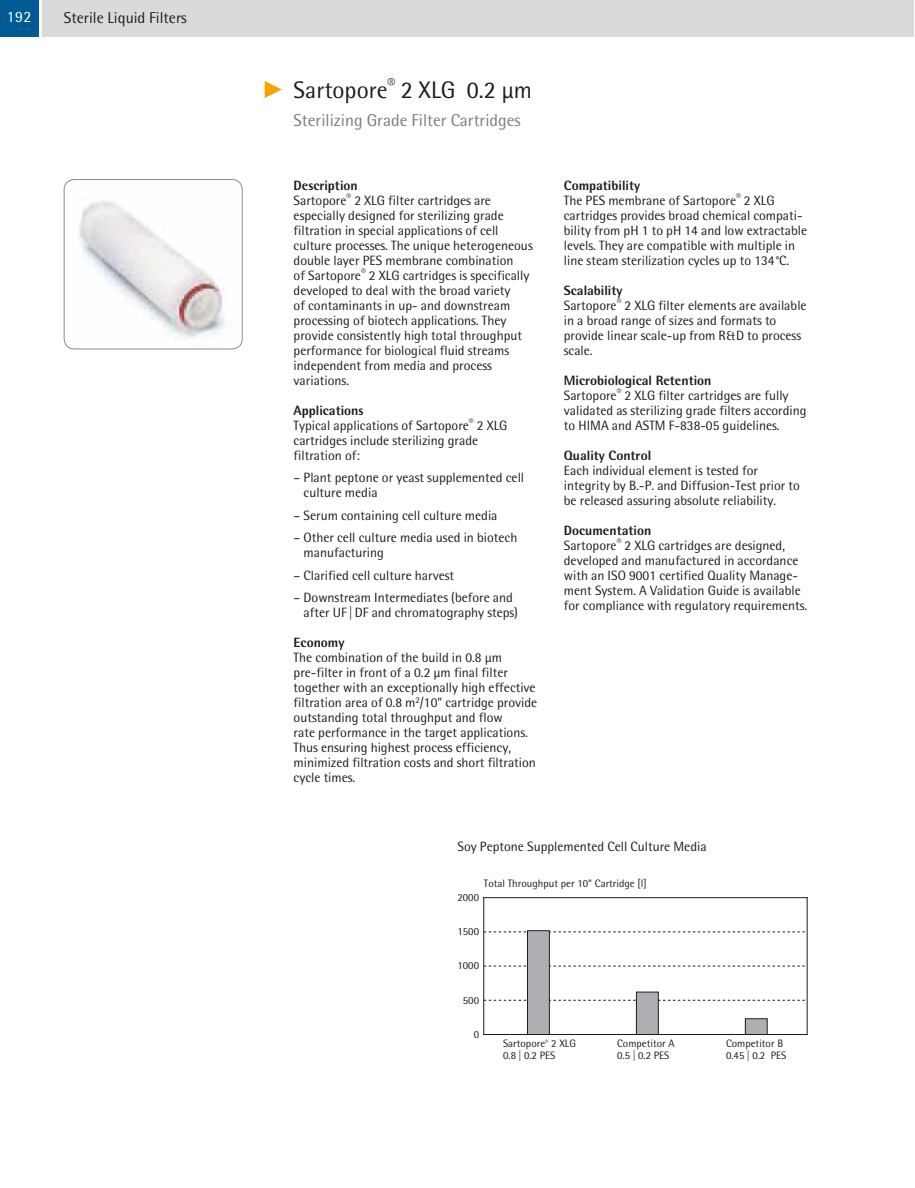
<style>
.page{position:relative;width:915px;height:1188px;background:#fff}
.page>*{position:absolute;margin:0;border:0;box-sizing:border-box;transform-origin:0 0}
.t1{font:24px "Sartorius Rotis Sans";color:#1b1c20}
.t2{font:17.25px "Sartorius Rotis Sans";color:#7c7b7f}
.t3{font:15.75px "Sartorius Rotis Sans";color:#1b1c20}
.t4{font:15.75px "Sartorius Rotis Sans";color:#fff}
.t5{font:13.5px/15px "Sartorius Rotis Sans";color:#1b1c20}
.t6{font:800 13.5px "Sartorius Rotis Sans";color:#1b1c20}
.t7{font:10.8px/12px "Sartorius Rotis Sans";color:#1b1c20}
.s1{font-weight:800}
</style>
<div class="page">
<svg style="left:264px;top:81px;width:17px;height:17px"></svg>
<div style="left:43px;top:0;width:871px;height:37px;background:#d8dadc"></div>
<div style="left:0;top:0;width:38px;height:37px;background:#005a93"></div>
<img style="left:64px;top:179px;width:178px;height:170px;border-radius:11px">
<div style="left:64px;top:179px;width:178px;height:170px;border:1px solid #8d8c90;border-radius:10px"></div>
<svg style="left:484px;top:932px;width:321px;height:1px"></svg>
<svg style="left:484px;top:966px;width:321px;height:1px"></svg>
<svg style="left:484px;top:1000px;width:321px;height:1px"></svg>
<div style="left:527px;top:931px;width:22px;height:104px;background:#aeafb2"></div>
<div style="left:527px;top:930px;width:22px;height:105px;border:1px solid #1b1c20"></div>
<div style="left:636px;top:992px;width:22px;height:43px;background:#aeafb2"></div>
<div style="left:636px;top:992px;width:22px;height:43px;border:1px solid #1b1c20"></div>
<div style="left:745px;top:1019px;width:22px;height:16px;background:#aeafb2"></div>
<div style="left:744px;top:1018px;width:23px;height:17px;border:1px solid #1b1c20"></div>
<hr style="left:483px;top:898px;width:1px;height:137px;background:#1b1c20">
<hr style="left:483px;top:897px;width:323px;height:1px;background:#1b1c20">
<hr style="left:806px;top:898px;width:1px;height:137px;background:#1b1c20">
<hr style="left:483px;top:1034px;width:323px;height:1px;background:#1b1c20">
<p class="t4" style="left:7px;top:8px;width:26px">192</p>
<p class="t3" style="left:64px;top:8px;width:124px">Sterile Liquid Filters</p>
<h1 class="t1" style="left:293px;top:75px;width:240px">Sartopore<sup>®</sup> 2 XLG 0.2 μm</h1>
<p class="t2" style="left:293px;top:110px;width:228px">Sterilizing Grade Filter Cartridges</p>
<p class="t5" style="left:293px;top:178px;width:240px"><span class="s1">Description<br></span>Sartopore<sup>®</sup> 2 XLG filter cartridges are especially designed for sterilizing grade filtration in special applications of cell culture processes. The unique heterogeneous double layer PES membrane combination<br>of Sartopore<sup>®</sup> 2 XLG cartridges is specifically developed to deal with the broad variety<br>of contaminants in up- and downstream processing of biotech applications. They provide consistently high total throughput performance for biological fluid streams independent from media and process variations.</p>
<p class="t5" style="left:293px;top:403px;width:215px"><span class="s1">Applications<br></span>Typical applications of Sartopore<sup>®</sup> 2 XLG cartridges include sterilizing grade filtration of:</p>
<p class="t5" style="left:303px;top:470px;width:222px;text-indent:-10px">– Plant peptone or yeast supplemented cell culture media</p>
<p class="t5" style="left:293px;top:508px;width:205px">– Serum containing cell culture media</p>
<p class="t5" style="left:303px;top:530px;width:215px;text-indent:-10px">– Other cell culture media used in biotech manufacturing</p>
<p class="t5" style="left:293px;top:568px;width:162px">– Clarified cell culture harvest</p>
<p class="t5" style="left:303px;top:590px;width:216px;text-indent:-10px">– Downstream Intermediates (before and after UF | DF and chromatography steps)</p>
<p class="t6" style="left:293px;top:638px;width:52px">Economy</p>
<p class="t5" style="left:293px;top:650px;width:245px">The combination of the build in 0.8 μm pre-filter in front of a 0.2 μm final filter together with an exceptionally high effective filtration area of 0.8 m<sup>2</sup>/10” cartridge provide outstanding total throughput and flow<br>rate performance in the target applications.<br>Thus ensuring highest process efficiency, minimized filtration costs and short filtration cycle times.</p>
<p class="t5" style="left:563px;top:178px;width:244px"><span class="s1">Compatibility<br></span>The PES membrane of Sartopore<sup>®</sup> 2 XLG cartridges provides broad chemical compati&shy;bility from pH 1 to pH 14 and low extractable levels. They are compatible with multiple in line steam sterilization cycles up to 134°C.</p>
<p class="t5" style="left:563px;top:283px;width:244px"><span class="s1">Scalability<br></span>Sartopore<sup>®</sup> 2 XLG filter elements are available in a broad range of sizes and formats to provide linear scale-up from R&amp;D to process scale.</p>
<p class="t5" style="left:563px;top:373px;width:244px"><span class="s1">Microbiological Retention<br></span>Sartopore<sup>®</sup> 2 XLG filter cartridges are fully validated as sterilizing grade filters according to HIMA and ASTM F-838-05 guidelines.</p>
<p class="t6" style="left:563px;top:450px;width:89px">Quality Control</p>
<p class="t5" style="left:563px;top:463px;width:237px">Each individual element is tested for integrity by B.-P. and Diffusion-Test prior to be released assuring absolute reliability.</p>
<p class="t5" style="left:563px;top:523px;width:245px"><span class="s1">Documentation<br></span>Sartopore<sup>®</sup> 2 XLG cartridges are designed, developed and manufactured in accordance with an ISO 9001 certified Quality Manage&shy;ment System. A Validation Guide is available for compliance with regulatory requirements.</p>
<p class="t5" style="left:457px;top:839px;width:250px">Soy Peptone Supplemented Cell Culture Media</p>
<p class="t7" style="left:484px;top:878px;width:164px">Total Throughput per 10" Cartridge [l]</p>
<p class="t7" style="left:457px;top:891px;width:23px">2000</p>
<p class="t7" style="left:457px;top:925px;width:23px">1500</p>
<p class="t7" style="left:457px;top:960px;width:23px">1000</p>
<p class="t7" style="left:462px;top:994px;width:18px">500</p>
<p class="t7" style="left:473px;top:1028px;width:7px">0</p>
<p class="t7" style="left:503px;top:1037px;width:74px">Sartopore<sup>®</sup> 2 XLG<br>0.8 | 0.2 PES</p>
<p class="t7" style="left:617px;top:1037px;width:59px">Competitor A<br>0.5 | 0.2 PES</p>
<p class="t7" style="left:725px;top:1037px;width:62px">Competitor B<br>0.45 | 0.2 PES</p>
</div>
